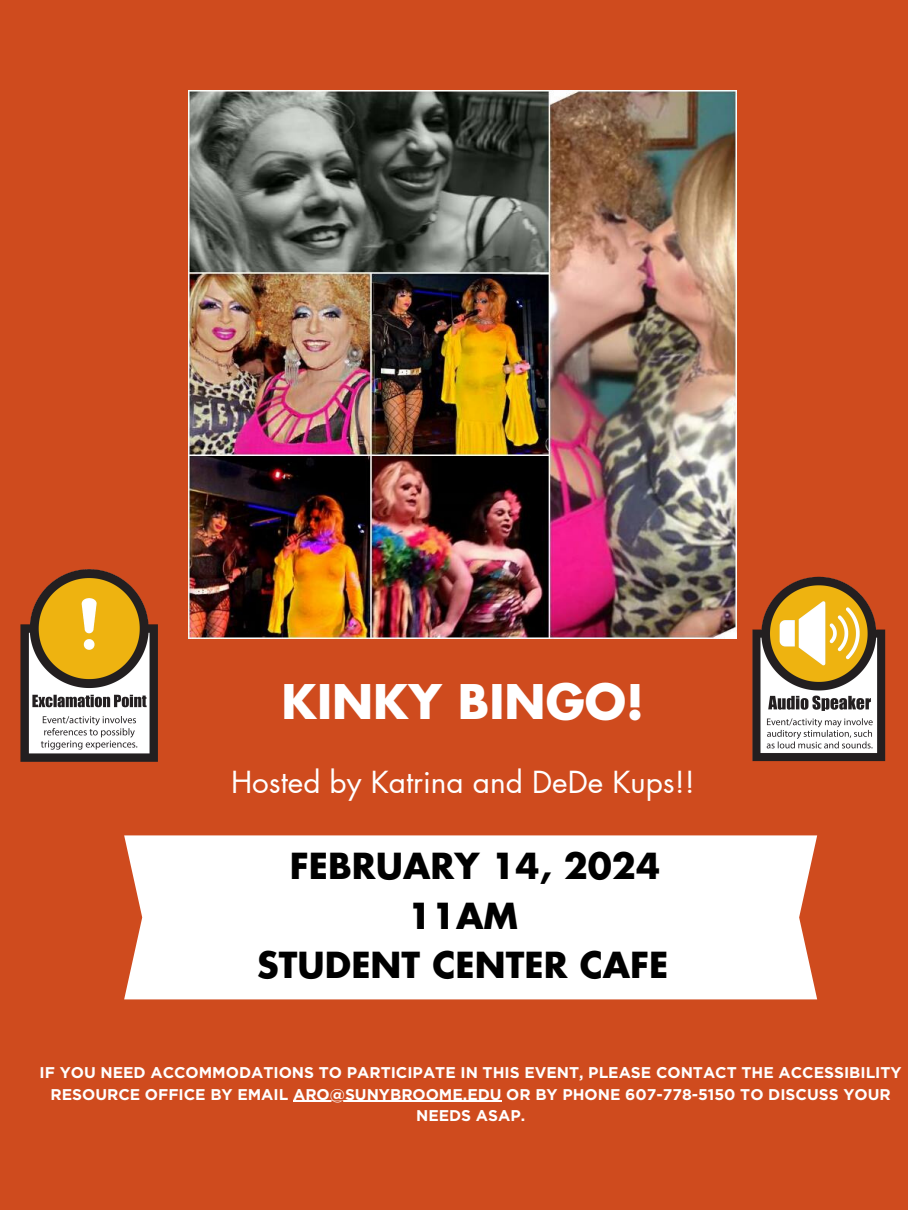
<style>
.page{position:relative;width:908px;height:1210px;background:#fff}
.page>*{position:absolute;margin:0;border:0;box-sizing:border-box;transform-origin:0 0}
.t1{font:700 46.62px "Futura LT Pro";color:#fff}
.t2{font:700 35.07px "Futura LT Pro";color:#000}
.t3{font:29.68px "Futura LT Pro";color:#fff}
.t4{font:700 15.54px/21.5px "Gotham";color:#fff;text-align:center}
</style>
<div class="page">
<div style="left:0;top:0;width:907px;height:1210px;background:#cf4b1e"></div>
<div style="left:124px;top:835px;width:692px;height:164px;background:#fff"></div>
<img style="left:189px;top:91px;width:547px;height:547px">
<img style="left:20px;top:569px;width:138px;height:193px">
<img style="left:752px;top:576px;width:134px;height:186px">
<hr style="left:293px;top:1100px;width:208px;height:1px;background:#fff">
<p class="t1" style="left:281px;top:681px;width:364px">KINKY BINGO!</p>
<p class="t3" style="left:231px;top:768px;width:465px">Hosted by Katrina and DeDe Kups!!</p>
<p class="t2" style="left:290px;top:850px;width:371px">FEBRUARY 14, 2024</p>
<p class="t2" style="left:408px;top:899px;width:111px">11AM</p>
<p class="t2" style="left:257px;top:948px;width:412px">STUDENT CENTER CAFE</p>
<p class="t4" style="left:40px;top:1061px;width:863px">IF YOU NEED ACCOMMODATIONS TO PARTICIPATE IN THIS EVENT, PLEASE CONTACT THE ACCESSIBILITY<br>RESOURCE OFFICE BY EMAIL ARO@SUNYBROOME.EDU OR BY PHONE 607-778-5150 TO DISCUSS YOUR<br>NEEDS ASAP.</p>
</div>
